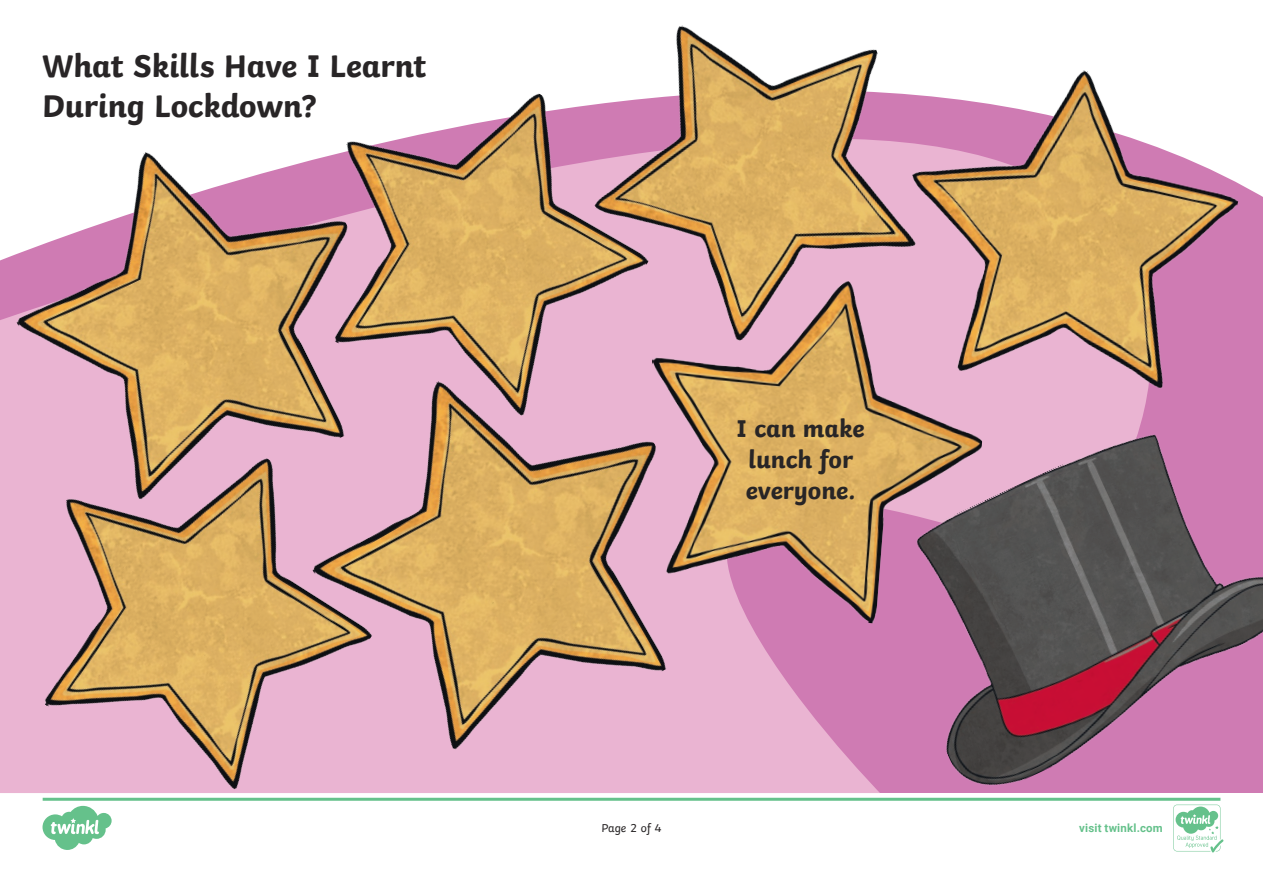
<style>
.page{position:relative;width:1263px;height:893px;background:#fff}
.page>*{position:absolute;margin:0;border:0;box-sizing:border-box;transform-origin:0 0}
.Heading_1{font:700 33px/39.6px "Twinkl";letter-spacing:-.01em;color:#282526}
.Heading_2{font:700 25.5px "Twinkl";color:#282526}
.t1{font:12px "Twinkl";letter-spacing:-.005em;color:#282526}
.t2{font:700 11.4px "Roboto";letter-spacing:.02em;color:#65c18b}
</style>
<div class="page">
<svg style="left:44px;top:798px;width:1179px;height:54px"></svg>
<svg style="left:755px;top:194px;width:508px;height:599px;background:#dd98c3"></svg>
<img style="left:857px;top:401px;width:406px;height:404px">
<img style="left:955px;top:70px;width:304px;height:353px">
<img style="left:694px;top:32px;width:261px;height:234px">
<img style="left:430px;top:25px;width:264px;height:278px">
<img style="left:0;top:132px;width:430px;height:248px">
<img style="left:0;top:380px;width:422px;height:453px">
<img style="left:632px;top:266px;width:362px;height:365px">
<img style="left:262px;top:303px;width:493px;height:494px">
<p class="Heading_1" style="left:42px;top:43px;width:386px">What Skills Have I Learnt<br>During Lockdown?</p>
<p class="Heading_2" style="left:737px;top:407px;width:129px">I can make</p>
<p class="Heading_2" style="left:748px;top:438px;width:106px">lunch for</p>
<p class="Heading_2" style="left:746px;top:470px;width:111px">everyone.</p>
<p class="t1" style="left:601px;top:819px;width:62px">Page 2 of 4</p>
<p class="t2" style="left:1079px;top:820px;width:85px">visit twinkl.com</p>
</div>
